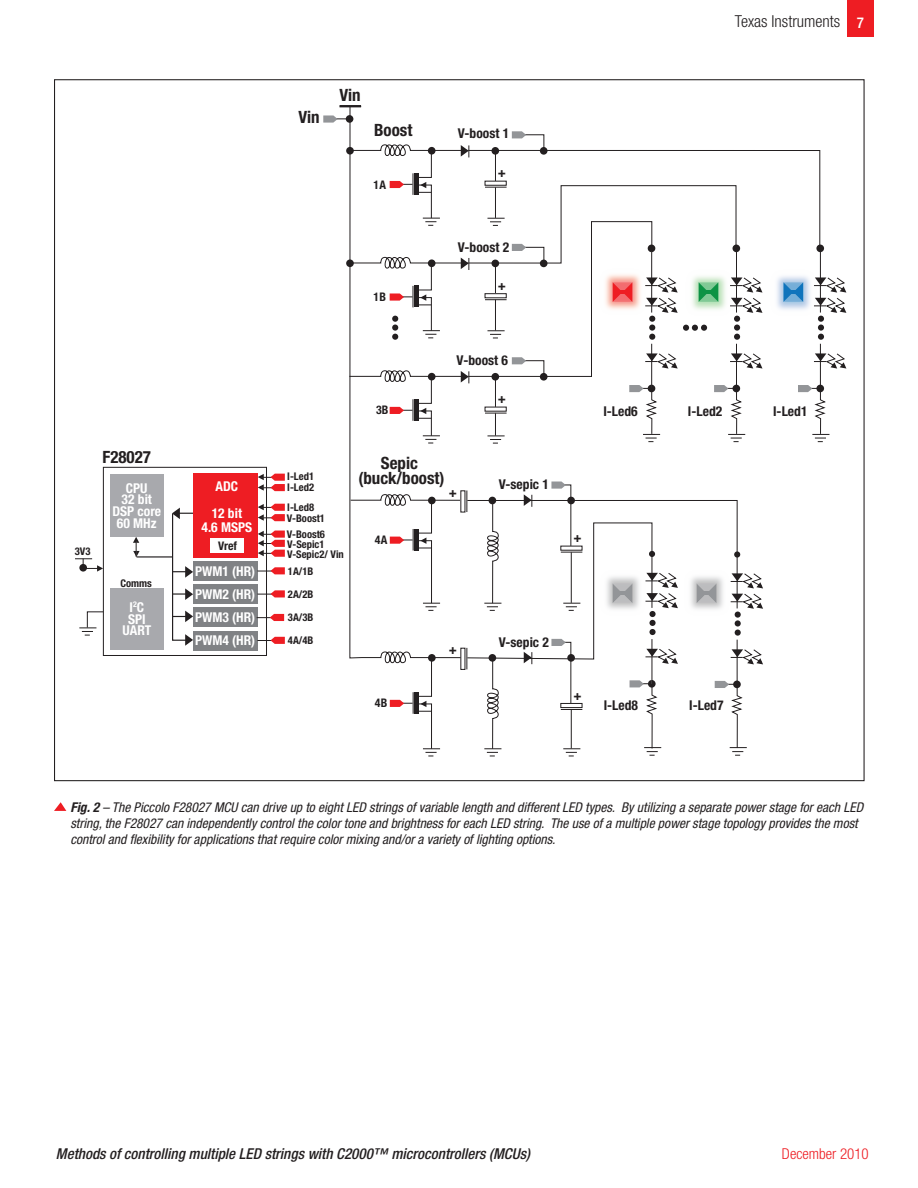
<style>
.page{position:relative;width:918px;height:1188px;background:#fff}
.page>*{position:absolute;margin:0;border:0;box-sizing:border-box;transform-origin:0 0}
.t1{font:700 condensed 16.95px/15.3px "Helvetica Neue LT Std";color:#231f20;text-align:center}
.t2{font:300 condensed 16.5px "Helvetica Neue LT Std";color:#231f20}
.t3{font:italic 500 condensed 15px "Helvetica Neue LT Std";color:#231f20}
.t4{font:300 condensed 15px "Helvetica Neue LT Std";color:#ee1d23}
.t5{font:italic condensed 13.5px/16.2px "Helvetica Neue LT Std";color:#231f20}
.t6{font:700 condensed 13.5px "Helvetica Neue LT Std";color:#231f20}
.t7{font:700 condensed 13.5px/11.7px "Helvetica Neue LT Std";color:#fff;text-align:center}
.t8{font:700 condensed 11.85px "Helvetica Neue LT Std";color:#231f20}
.t9{font:700 condensed 10.65px/23.1px "Helvetica Neue LT Std";color:#231f20}
.s1{font-weight:500;font-size:15px;color:#fff}
.s2{font-weight:700}
</style>
<div class="page">
<div style="left:847px;top:0;width:27px;height:36px;background:#ee1d23"></div>
<svg style="left:346px;top:147px;width:8px;height:8px"></svg>
<svg style="left:346px;top:259px;width:8px;height:8px"></svg>
<svg style="left:470px;top:351px;width:122px;height:30px"></svg>
<hr style="left:495px;top:376px;width:1px;height:31px;background:#231f20">
<div style="left:492px;top:373px;width:7px;height:8px;background:#231f20;border-radius:50%"></div>
<div style="left:540px;top:373px;width:8px;height:8px;background:#231f20;border-radius:50%"></div>
<svg style="left:485px;top:413px;width:22px;height:31px"></svg>
<svg style="left:461px;top:371px;width:9px;height:12px"></svg>
<svg style="left:512px;top:357px;width:32px;height:22px"></svg>
<hr style="left:820px;top:344px;width:1px;height:44px;background:#231f20">
<svg style="left:814px;top:353px;width:32px;height:16px"></svg>
<svg style="left:798px;top:385px;width:31px;height:57px"></svg>
<hr style="left:736px;top:344px;width:1px;height:44px;background:#231f20">
<svg style="left:730px;top:353px;width:32px;height:16px"></svg>
<svg style="left:714px;top:385px;width:31px;height:57px"></svg>
<hr style="left:651px;top:344px;width:1px;height:44px;background:#231f20">
<svg style="left:645px;top:353px;width:33px;height:16px"></svg>
<svg style="left:629px;top:385px;width:31px;height:57px"></svg>
<div style="left:346px;top:115px;width:7px;height:8px;background:#231f20;border-radius:50%"></div>
<svg style="left:323px;top:115px;width:25px;height:8px"></svg>
<svg style="left:390px;top:663px;width:50px;height:94px"></svg>
<img style="left:736px;top:235px;width:111px;height:116px">
<svg style="left:349px;top:106px;width:112px;height:557px"></svg>
<hr style="left:137px;top:556px;width:36px;height:2px;background:#231f20">
<svg style="left:79px;top:611px;width:24px;height:25px"></svg>
<svg style="left:133px;top:537px;width:7px;height:20px"></svg>
<svg style="left:75px;top:558px;width:28px;height:14px"></svg>
<div style="left:110px;top:474px;width:54px;height:63px;background:#a8a9ad"></div>
<div style="left:193px;top:631px;width:64px;height:20px;background:#808285"></div>
<div style="left:193px;top:608px;width:64px;height:19px;background:#808285"></div>
<div style="left:193px;top:584px;width:64px;height:20px;background:#808285"></div>
<div style="left:193px;top:561px;width:64px;height:20px;background:#808285"></div>
<svg style="left:258px;top:474px;width:27px;height:17px"></svg>
<svg style="left:258px;top:504px;width:27px;height:17px"></svg>
<svg style="left:258px;top:531px;width:27px;height:26px"></svg>
<svg style="left:257px;top:614px;width:27px;height:7px"></svg>
<svg style="left:257px;top:567px;width:28px;height:7px"></svg>
<svg style="left:257px;top:590px;width:28px;height:7px"></svg>
<svg style="left:171px;top:508px;width:24px;height:138px"></svg>
<svg style="left:257px;top:637px;width:28px;height:7px"></svg>
<div style="left:110px;top:588px;width:54px;height:62px;background:#a8a9ad"></div>
<div style="left:194px;top:473px;width:64px;height:85px;background:#ee1d23"></div>
<div style="left:210px;top:538px;width:34px;height:15px;background:#fff"></div>
<div style="left:103px;top:467px;width:164px;height:189px;border:1px solid #231f20"></div>
<hr style="left:340px;top:105px;width:21px;height:2px;background:#231f20">
<svg style="left:467px;top:482px;width:296px;height:275px"></svg>
<svg style="left:349px;top:131px;width:413px;height:209px"></svg>
<svg style="left:783px;top:282px;width:20px;height:20px"></svg>
<svg style="left:54px;top:802px;width:12px;height:9px"></svg>
<p class="t9" style="left:75px;top:540px;width:17px">3V3</p>
<p class="t1" style="left:103px;top:449px;width:50px">F28027</p>
<p class="t7" style="left:112px;top:482px;width:50px">CPU<br>32 bit<br>DSP core<br>60 MHz</p>
<p class="t9" style="left:120px;top:572px;width:33px">Comms</p>
<p class="t7" style="left:123px;top:601px;width:30px">I<sup>2</sup>C<br>SPI<br>UART</p>
<p class="t2" style="left:735px;top:12px;width:130px">Texas Instruments <span class="s1">7</span></p>
<p class="t1" style="left:339px;top:87px;width:23px">Vin</p>
<p class="t1" style="left:298px;top:110px;width:23px">Vin</p>
<p class="t1" style="left:374px;top:122px;width:40px">Boost</p>
<p class="t6" style="left:458px;top:125px;width:53px">V-boost 1</p>
<p class="t6" style="left:498px;top:164px;width:10px">+</p>
<p class="t8" style="left:374px;top:177px;width:14px">1A</p>
<p class="t6" style="left:458px;top:239px;width:53px">V-boost 2</p>
<p class="t6" style="left:498px;top:277px;width:10px">+</p>
<p class="t8" style="left:374px;top:290px;width:14px">1B</p>
<p class="t6" style="left:457px;top:352px;width:53px">V-boost 6</p>
<p class="t6" style="left:498px;top:390px;width:10px">+</p>
<p class="t8" style="left:376px;top:403px;width:14px">3B</p>
<p class="t6" style="left:603px;top:403px;width:36px">I-Led6</p>
<p class="t6" style="left:688px;top:403px;width:36px">I-Led2</p>
<p class="t6" style="left:773px;top:403px;width:36px">I-Led1</p>
<p class="t7" style="left:212px;top:472px;width:32px;line-height:27.2px;text-align:left">ADC<br>12 bit</p>
<p class="t7" style="left:202px;top:521px;width:52px">4.6 MSPS</p>
<p class="t8" style="left:218px;top:538px;width:21px">Vref</p>
<p class="t9" style="left:287px;top:465px;width:28px">I-Led1</p>
<p class="t9" style="left:287px;top:478px;width:28px;line-height:19.4px">I-Led2<br>I-Led8</p>
<p class="t9" style="left:287px;top:510px;width:40px;line-height:16.2px">V-Boost1<br>V-Boost6</p>
<p class="t9" style="left:287px;top:539px;width:58px;line-height:9.9px">V-Sepic1<br>V-Sepic2/ Vin</p>
<p class="t1" style="left:358px;top:455px;width:88px">Sepic (buck/boost)</p>
<p class="t8" style="left:375px;top:533px;width:14px">4A</p>
<p class="t6" style="left:449px;top:484px;width:10px">+</p>
<p class="t6" style="left:499px;top:476px;width:52px">V-sepic 1</p>
<p class="t6" style="left:574px;top:529px;width:10px">+</p>
<p class="t7" style="left:195px;top:565px;width:62px">PWM1 (HR)</p>
<p class="t9" style="left:288px;top:559px;width:27px">1A/1B</p>
<p class="t7" style="left:195px;top:588px;width:62px">PWM2 (HR)</p>
<p class="t9" style="left:288px;top:582px;width:27px">2A/2B</p>
<p class="t7" style="left:195px;top:611px;width:62px">PWM3 (HR)</p>
<p class="t7" style="left:195px;top:635px;width:62px">PWM4 (HR)</p>
<p class="t9" style="left:288px;top:605px;width:27px">3A/3B<br>4A/4B</p>
<p class="t6" style="left:449px;top:641px;width:10px">+</p>
<p class="t6" style="left:499px;top:634px;width:52px">V-sepic 2</p>
<p class="t8" style="left:375px;top:696px;width:14px">4B</p>
<p class="t6" style="left:574px;top:687px;width:10px">+</p>
<p class="t6" style="left:604px;top:697px;width:36px">I-Led8</p>
<p class="t6" style="left:689px;top:697px;width:36px">I-Led7</p>
<p class="t5" style="left:70px;top:799px;width:794px"><span class="s2">Fig. 2</span> – The Piccolo F28027 MCU can drive up to eight LED strings of variable length and different LED types. By utilizing a separate power stage for each LED string, the F28027 can independently control the color tone and brightness for each LED string. The use of a multiple power stage topology provides the most control and flexibility for applications that require color mixing and/or a variety of lighting options.</p>
<p class="t3" style="left:56px;top:1145px;width:476px">Methods of controlling multiple LED strings with C2000™ microcontrollers (MCUs)</p>
<p class="t4" style="left:782px;top:1145px;width:88px">December 2010</p>
</div>
